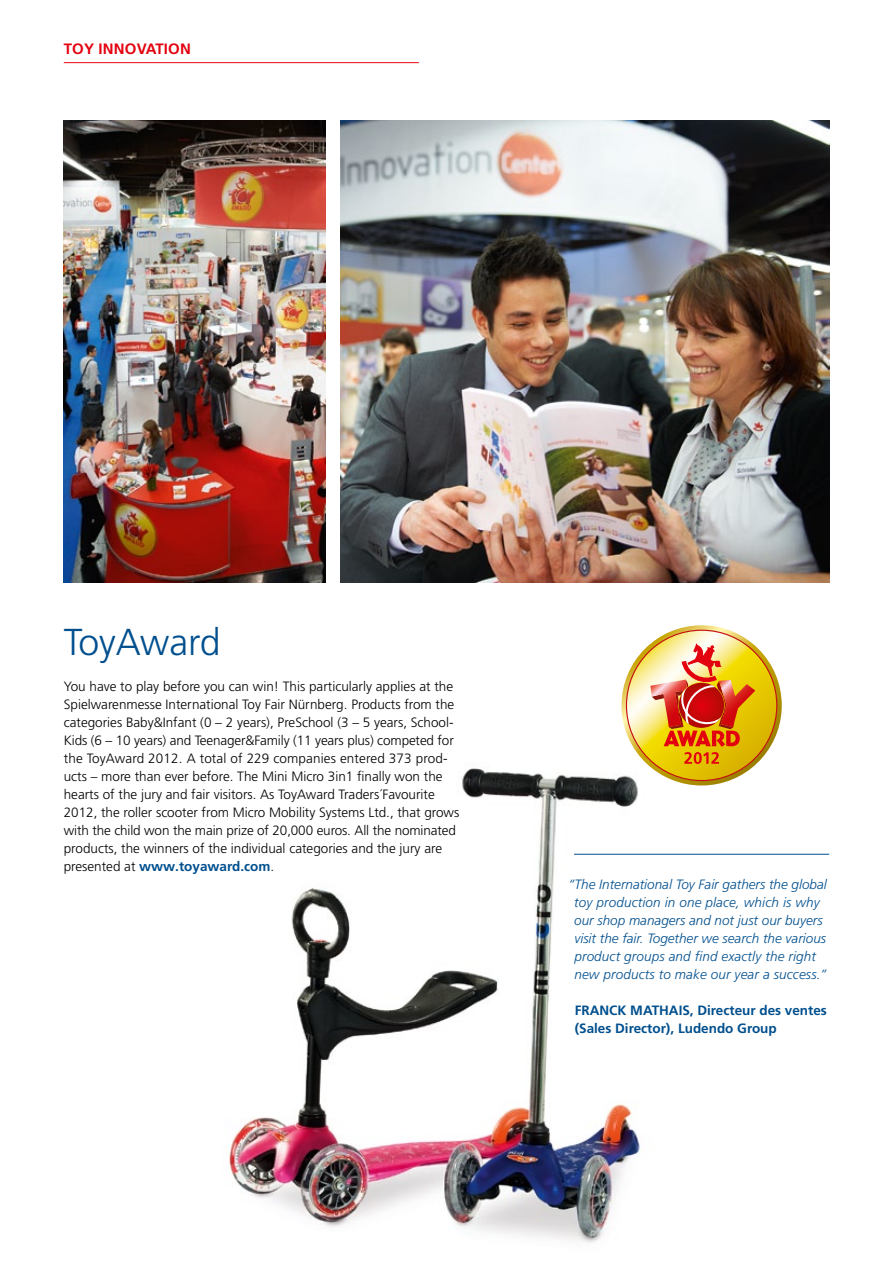
<style>
.page{position:relative;width:893px;height:1263px;background:#fff}
.page>*{position:absolute;margin:0;border:0;box-sizing:border-box;transform-origin:0 0}
.t1{font:300 37.5px "Frutiger LT Pro";color:#004f8e}
.t2{font:700 15px "Frutiger LT Pro";letter-spacing:.01em;color:#e3000f}
.t3{font:300 13.5px/18px "Frutiger LT Pro";color:#000}
.t4{font:italic 300 13.5px/18px "Frutiger LT Pro";color:#004f8e;text-align:center}
.t5{font:700 13.5px/18px "Frutiger LT Pro";color:#004f8e}
.s1{font-weight:700;color:#004f8e}
</style>
<div class="page">
<img style="left:341px;top:121px;width:488px;height:462px">
<img style="left:64px;top:121px;width:261px;height:462px">
<img style="left:229px;top:768px;width:454px;height:475px">
<svg style="left:621px;top:625px;width:161px;height:160px"></svg>
<hr style="left:64px;top:62px;width:355px;height:1px;background:#e3000f">
<hr style="left:574px;top:854px;width:255px;height:1px;background:#004f8e">
<p class="t2" style="left:64px;top:40px;width:129px">Toy innovation</p>
<h1 class="t1" style="left:64px;top:620px;width:159px">ToyAward</h1>
<p class="t3" style="left:64px;top:677px;width:397px">You have to play before you can win! This particularly applies at the Spielwarenmesse International Toy Fair Nürnberg. Products from the categories Baby&amp;Infant (0 – 2 years), PreSchool (3 – 5 years, School-Kids (6 – 10 years) and Teenager&amp;Family (11 years plus) competed for the ToyAward 2012. A total of 229 companies entered 373 prod&shy;ucts – more than ever before. The Mini Micro 3in1 finally won the hearts of the jury and fair visitors. As ToyAward Traders´Favourite 2012, the roller scooter from Micro Mobility Systems Ltd., that grows with the child won the main prize of 20,000 euros. All the nominated products, the winners of the individual categories and the jury are presented at <span class="s1">www.toyaward.com</span>.</p>
<p class="t4" style="left:569px;top:875px;width:260px">“The International Toy Fair gathers the global toy production in one place, which is why our shop managers and not just our buyers visit the fair. Together we search the various product groups and find exactly the right new products to make our year a success.”</p>
<p class="t5" style="left:575px;top:1001px;width:254px">Franck Mathais, Directeur des ventes (Sales Director), Ludendo Group</p>
</div>
